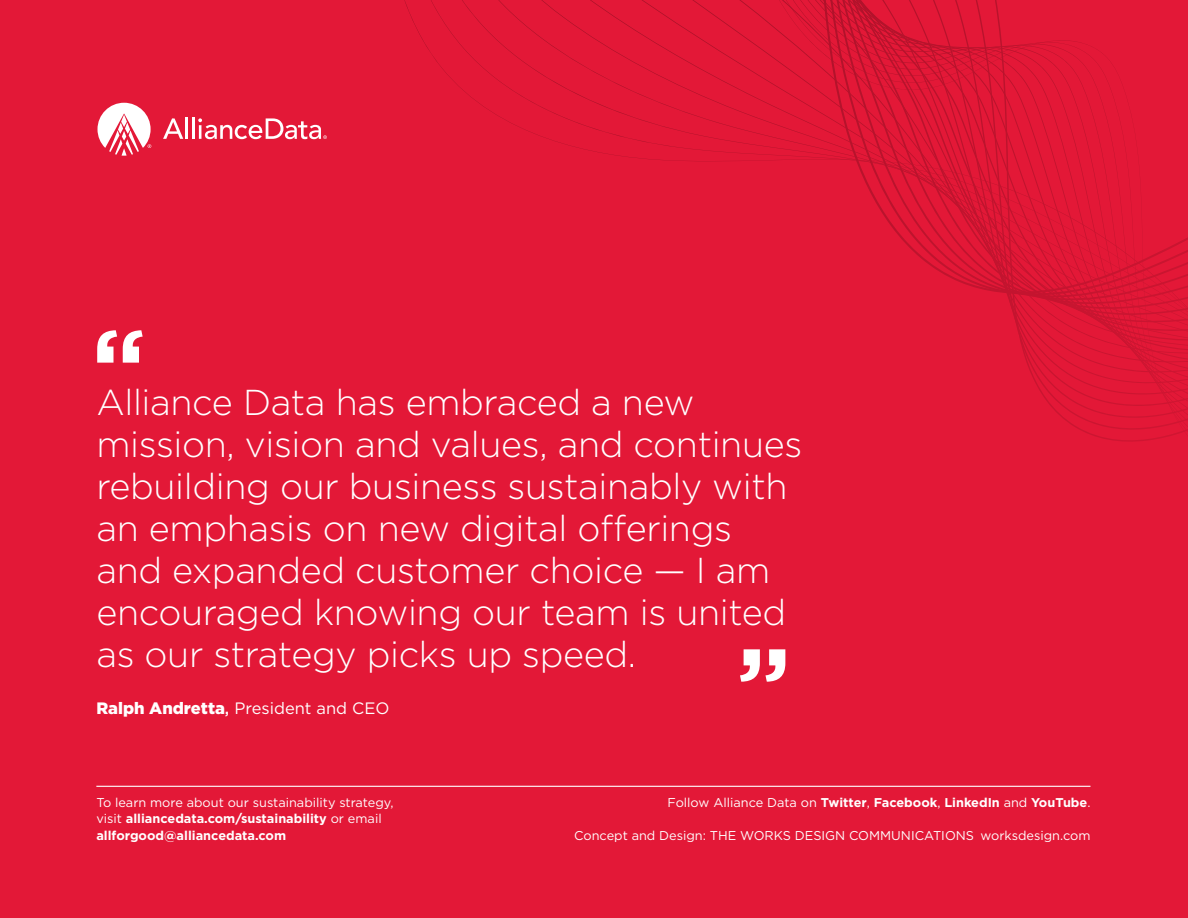
<style>
.page{position:relative;width:1188px;height:918px;background:#e31837}
.page>*{position:absolute;margin:0;border:0;box-sizing:border-box;transform-origin:0 0}
.t1{font:700 100.5px "Gotham";color:#fff}
.IBC___H1{font:300 36px/42px "Gotham";letter-spacing:-.01em;color:#fff}
.t2{font:16.5px "Gotham";color:#fff}
.Body{font:700 12.75px/16.5px "Gotham";color:#fff}
.Body-2{font:12.75px "Gotham";color:#fff}
.s1{font-weight:900}
.s2{font-weight:500}
.s3{font-weight:400}
</style>
<div class="page">
<svg style="left:163px;top:118px;width:20px;height:21px"></svg>
<hr style="left:185px;top:117px;width:3px;height:22px;background:#fff">
<hr style="left:192px;top:117px;width:2px;height:22px;background:#fff">
<svg style="left:198px;top:118px;width:129px;height:21px"></svg>
<svg style="left:98px;top:103px;width:53px;height:53px"></svg>
<hr style="left:96px;top:786px;width:994px;height:1px;background:#fff">
<svg style="left:404px;top:0;width:784px;height:322px"></svg>
<h1 class="t1" style="left:92px;top:299px;width:56px">“</h1>
<p class="IBC___H1" style="left:96px;top:380px;width:707px">Alliance Data has embraced a new mission, vision and values, and continues rebuilding our business sustainably with an emphasis on new digital offerings and expanded customer choice — I am encouraged knowing our team is united as our strategy picks up speed.</p>
<p class="t2" style="left:96px;top:697px;width:295px"><span class="s1">Ralph Andretta</span><span class="s2">,</span> President and CEO</p>
<h1 class="t1" style="left:737px;top:617px;width:56px">”</h1>
<p class="Body" style="left:96px;top:794px;width:299px"><span class="s3">To learn more about our sustainability strategy, visit</span> alliancedata.com/sustainability <span class="s3">or email </span>allforgood@alliancedata.com</p>
<p class="Body" style="left:668px;top:794px;width:424px"><span class="s3">Follow Alliance Data on</span> Twitter<span class="s3">,</span> Facebook<span class="s3">,</span> LinkedIn <span class="s3">and</span> YouTube<span class="s3">.</span></p>
<p class="Body-2" style="left:574px;top:827px;width:518px">Concept and Design: THE WORKS DESIGN COMMUNICATIONS worksdesign.com</p>
</div>
